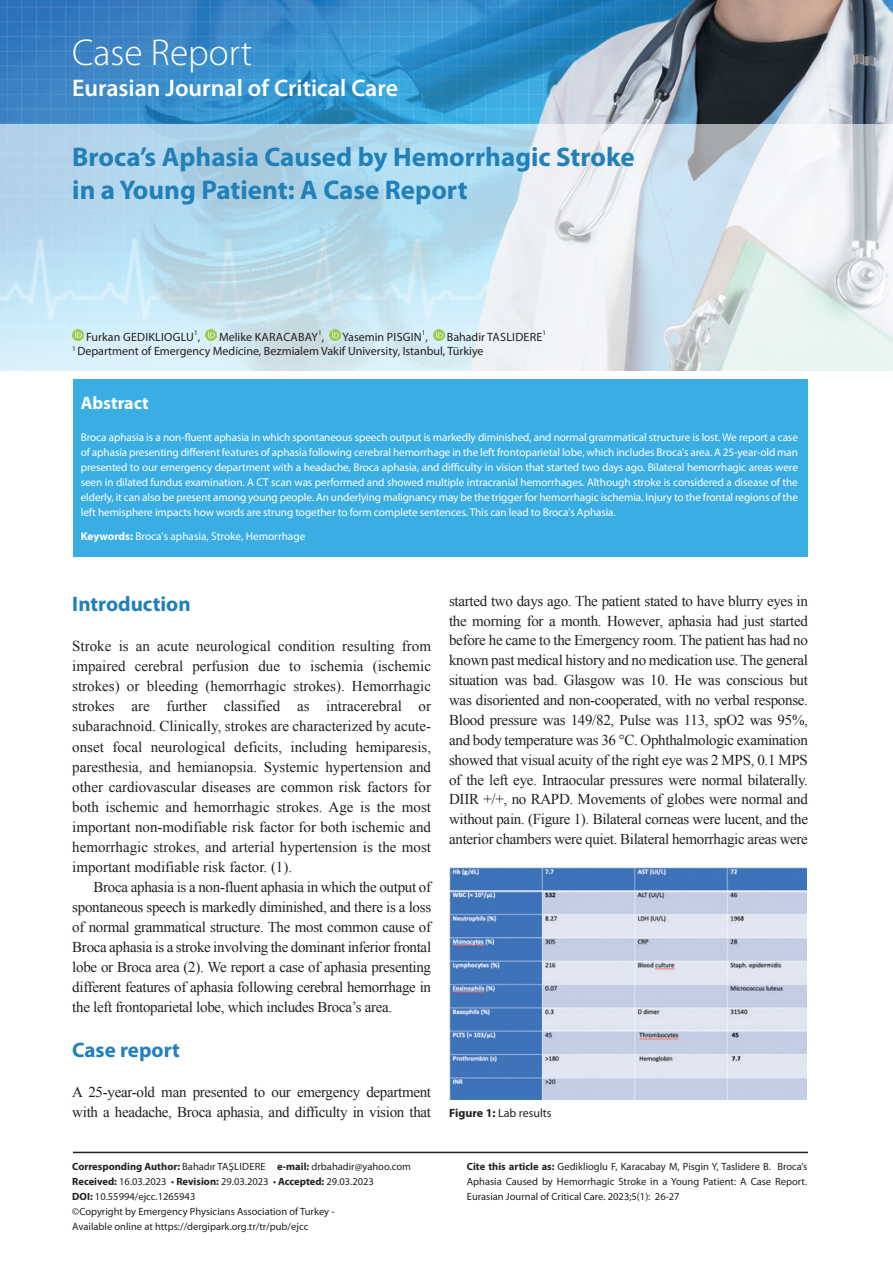
<style>
.page{position:relative;width:893px;height:1263px;background:#fff}
.page>*{position:absolute;margin:0;border:0;box-sizing:border-box;transform-origin:0 0}
.t1{font:300 37.5px "Myriad Pro";color:#fff}
.t2{font:700 27px/33px "Myriad Pro";color:#2280b8}
.t3{font:600 24px "Myriad Pro";color:#fff}
.t4{font:700 21px "Myriad Pro";color:#2280b8}
.t5{font:700 18px "Myriad Pro";color:#fff}
.t6{font:15px/20.1px "Times New Roman";letter-spacing:-.02em;color:#231f20;text-align:justify}
.t7{font:12px "Myriad Pro";color:#231f20}
.t8{font:12px "Myriad Pro";letter-spacing:.02em;color:#231f20}
.t9{font:11.25px/15px "Myriad Pro";letter-spacing:-.01em;color:#fff;text-align:justify}
.t10{font:10.5px/15px "Myriad Pro";color:#231f20}
.t11{font:7.05px "Myriad Pro";color:#231f20}
.s1{font-weight:700}
</style>
<div class="page">
<img style="left:0;top:0;width:893px;height:124px">
<hr style="left:73px;top:1152px;width:735px;height:1px;background:#231f20">
<div style="left:73px;top:380px;width:734px;height:177px;background:#3aaee3"></div>
<svg style="left:0;top:124px;width:893px;height:247px"></svg>
<svg style="left:72px;top:330px;width:12px;height:11px"></svg>
<svg style="left:205px;top:330px;width:12px;height:11px"></svg>
<svg style="left:329px;top:330px;width:12px;height:11px"></svg>
<svg style="left:433px;top:330px;width:11px;height:11px"></svg>
<img style="left:449px;top:868px;width:357px;height:232px">
<h1 class="t1" style="left:72px;top:32px;width:182px">Case Report</h1>
<h3 class="t3" style="left:72px;top:72px;width:327px">Eurasian Journal of Critical Care</h3>
<h2 class="t2" style="left:72px;top:140px;width:564px">Broca’s Aphasia Caused by Hemorrhagic Stroke in a Young Patient: A Case Report</h2>
<p class="t11" style="left:422px;top:328px;width:5px">1</p>
<p class="t7" style="left:447px;top:329px;width:97px">Bahadir TASLIDERE</p>
<p class="t11" style="left:542px;top:328px;width:5px">1</p>
<p class="t7" style="left:72px;top:344px;width:413px"><sup>1</sup> Department of Emergency Medicine, Bezmialem Vakif University, Istanbul, Türkiye</p>
<p class="t11" style="left:194px;top:328px;width:5px">1</p>
<p class="t7" style="left:219px;top:329px;width:107px">Melike KARACABAY ,</p>
<p class="t11" style="left:318px;top:328px;width:5px">1</p>
<p class="t8" style="left:86px;top:329px;width:116px">Furkan GEDIKLIOGLU ,</p>
<p class="t7" style="left:343px;top:329px;width:87px">Yasemin PISGIN ,</p>
<p class="t5" style="left:81px;top:392px;width:70px">Abstract</p>
<p class="t9" style="left:81px;top:430px;width:719px">Broca aphasia is a non-fluent aphasia in which spontaneous speech output is markedly diminished, and normal grammatical structure is lost. We report a case of aphasia presenting different features of aphasia following cerebral hemorrhage in the left frontoparietal lobe, which includes Broca's area. A 25-year-old man presented to our emergency department with a headache, Broca aphasia, and difficulty in vision that started two days ago. Bilateral hemorrhagic areas were seen in dilated fundus examination. A CT scan was performed and showed multiple intracranial hemorrhages. Although stroke is considered a disease of the elderly, it can also be present among young people. An underlying malignancy may be the trigger for hemorrhagic ischemia. Injury to the frontal regions of the left hemisphere impacts how words are strung together to form complete sentences. This can lead to Broca's Aphasia.</p>
<p class="t9" style="left:81px;top:528px;width:226px"><span class="s1">Keywords:</span> Broca's aphasia, Stroke, Hemorrhage</p>
<h3 class="t4" style="left:72px;top:590px;width:120px">Introduction</h3>
<p class="t6" style="left:72px;top:636px;width:360px">Stroke is an acute neurological condition resulting from impaired cerebral perfusion due to ischemia (ischemic strokes) or bleeding (hemorrhagic strokes). Hemorrhagic strokes are further classified as intracerebral or subarachnoid. Clinically, strokes are characterized by acute&shy;onset focal neurological deficits, including hemiparesis, paresthesia, and hemianopsia. Systemic hypertension and other cardiovascular diseases are common risk factors for both ischemic and hemorrhagic strokes. Age is the most important non-modifiable risk factor for both ischemic and hemorrhagic strokes, and arterial hypertension is the most important modifiable risk factor. (1).</p>
<p class="t6" style="left:72px;top:877px;width:360px;text-indent:21px">Broca aphasia is a non-fluent aphasia in which the output of spontaneous speech is markedly diminished, and there is a loss of normal grammatical structure. The most common cause of Broca aphasia is a stroke involving the dominant inferior frontal lobe or Broca area (2). We report a case of aphasia presenting different features of aphasia following cerebral hemorrhage in the left frontoparietal lobe, which includes Broca’s area.</p>
<h3 class="t4" style="left:72px;top:1036px;width:109px">Case report</h3>
<p class="t6" style="left:72px;top:1082px;width:360px">A 25-year-old man presented to our emergency department with a headache, Broca aphasia, and difficulty in vision that</p>
<p class="t6" style="left:449px;top:591px;width:360px">started two days ago. The patient stated to have blurry eyes in the morning for a month. However, aphasia had just started before he came to the Emergency room. The patient has had no known past medical history and no medication use. The general situation was bad. Glasgow was 10. He was conscious but was disoriented and non-cooperated, with no verbal response.<br>Blood pressure was 149/82, Pulse was 113, spO2 was 95%, and body temperature was 36 °C. Ophthalmologic examination showed that visual acuity of the right eye was 2 MPS, 0.1 MPS of the left eye. Intraocular pressures were normal bilaterally.<br>DIIR +/+, no RAPD. Movements of globes were normal and without pain. (Figure 1). Bilateral corneas were lucent, and the anterior chambers were quiet. Bilateral hemorrhagic areas were</p>
<p class="t7" style="left:449px;top:1106px;width:104px"><span class="s1">Figure 1:</span> Lab results</p>
<p class="t10" style="left:72px;top:1159px;width:340px"><span class="s1">Corresponding Author:</span> Bahadır TAŞLIDERE <span class="s1">e-mail:</span> drbahadir@yahoo.com <span class="s1">Received:</span> 16.03.2023 • <span class="s1">Revision:</span> 29.03.2023 • <span class="s1">Accepted:</span> 29.03.2023<br><span class="s1">DOI:</span> 10.55994/ejcc.1265943<br>©Copyright by Emergency Physicians Association of Turkey -<br>Available online at https://dergipark.org.tr/tr/pub/ejcc</p>
<p class="t10" style="left:467px;top:1159px;width:342px;text-align:justify"><span class="s1">Cite this article as:</span> Gediklioglu F, Karacabay M, Pisgin Y, Taslidere B. Broca’s Aphasia Caused by Hemorrhagic Stroke in a Young Patient: A Case Report.<br>Eurasian Journal of Critical Care. 2023;5(1): 26-27</p>
</div>
